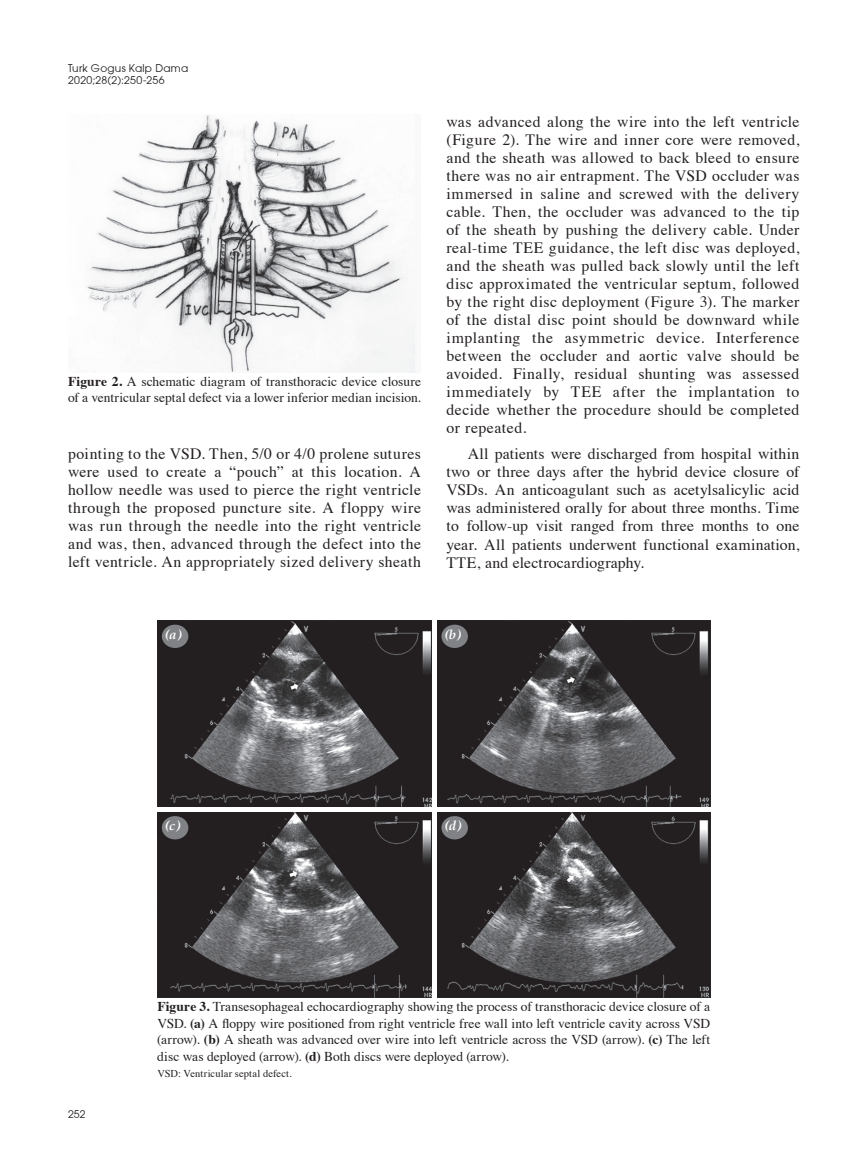
<style>
.page{position:relative;width:859px;height:1170px;background:#fff}
.page>*{position:absolute;margin:0;border:0;box-sizing:border-box;transform-origin:0 0}
.t1{font:15.75px/18px "Times";letter-spacing:.025em;color:#231f20;text-align:justify}
.t2{font:13.5px/16.5px "Times";letter-spacing:.005em;color:#231f20}
.t3{font:italic 700 13.5px "Palatino";color:#fff}
.t4{font:10.5px/12.6px "Avant Garde";letter-spacing:.03em;color:#231f20}
.t5{font:10.5px "Times";letter-spacing:.01em;color:#231f20}
.s1{font-weight:700}
</style>
<div class="page">
<img style="left:85px;top:115px;width:330px;height:257px">
<img style="left:157px;top:620px;width:553px;height:377px">
<div style="left:432px;top:619px;width:5px;height:378px;background:#fff"></div>
<div style="left:157px;top:806px;width:554px;height:5px;background:#fff"></div>
<div style="left:162px;top:624px;width:26px;height:24px;background:#808285;border-radius:50%"></div>
<div style="left:162px;top:816px;width:26px;height:23px;background:#808285;border-radius:50%"></div>
<div style="left:441px;top:624px;width:27px;height:24px;background:#808285;border-radius:50%"></div>
<div style="left:441px;top:816px;width:27px;height:23px;background:#808285;border-radius:50%"></div>
<p class="t4" style="left:68px;top:61px;width:122px">Turk Gogus Kalp Dama<br>2020;28(2):250-256</p>
<p class="t2" style="left:68px;top:372px;width:354px"><span class="s1">Figure 2.</span> A schematic diagram of transthoracic device closure of a ventricular septal defect via a lower inferior median incision.</p>
<p class="t1" style="left:68px;top:443px;width:354px">pointing to the VSD. Then, 5/0 or 4/0 prolene sutures were used to create a “pouch” at this location. A hollow needle was used to pierce the right ventricle through the proposed puncture site. A floppy wire was run through the needle into the right ventricle and was, then, advanced through the defect into the left ventricle. An appropriately sized delivery sheath</p>
<p class="t3" style="left:165px;top:623px;width:18px">(a)</p>
<p class="t1" style="left:446px;top:111px;width:354px">was advanced along the wire into the left ventricle (Figure 2). The wire and inner core were removed, and the sheath was allowed to back bleed to ensure there was no air entrapment. The VSD occluder was immersed in saline and screwed with the delivery cable. Then, the occluder was advanced to the tip of the sheath by pushing the delivery cable. Under real-time TEE guidance, the left disc was deployed, and the sheath was pulled back slowly until the left disc approximated the ventricular septum, followed by the right disc deployment (Figure 3). The marker of the distal disc point should be downward while implanting the asymmetric device. Interference between the occluder and aortic valve should be avoided. Finally, residual shunting was assessed immediately by TEE after the implantation to decide whether the procedure should be completed or repeated.</p>
<p class="t1" style="left:446px;top:444px;width:354px;text-indent:21px">All patients were discharged from hospital within two or three days after the hybrid device closure of VSDs. An anticoagulant such as acetylsalicylic acid was administered orally for about three months. Time to follow-up visit ranged from three months to one year. All patients underwent functional examination, TTE, and electrocardiography.</p>
<p class="t3" style="left:444px;top:623px;width:17px">(b)</p>
<p class="t3" style="left:165px;top:814px;width:16px">(c)</p>
<p class="t3" style="left:444px;top:814px;width:18px">(d)</p>
<p class="t4" style="left:68px;top:1107px;width:19px">252</p>
<p class="t2" style="left:157px;top:997px;width:554px;text-align:justify"><span class="s1">Figure 3.</span> Transesophageal echocardiography showing the process of transthoracic device closure of a VSD. <span class="s1">(a)</span> A floppy wire positioned from right ventricle free wall into left ventricle cavity across VSD (arrow). <span class="s1">(b)</span> A sheath was advanced over wire into left ventricle across the VSD (arrow). <span class="s1">(c)</span> The left disc was deployed (arrow). <span class="s1">(d)</span> Both discs were deployed (arrow).</p>
<p class="t5" style="left:157px;top:1063px;width:136px">VSD: Ventricular septal defect.</p>
</div>
